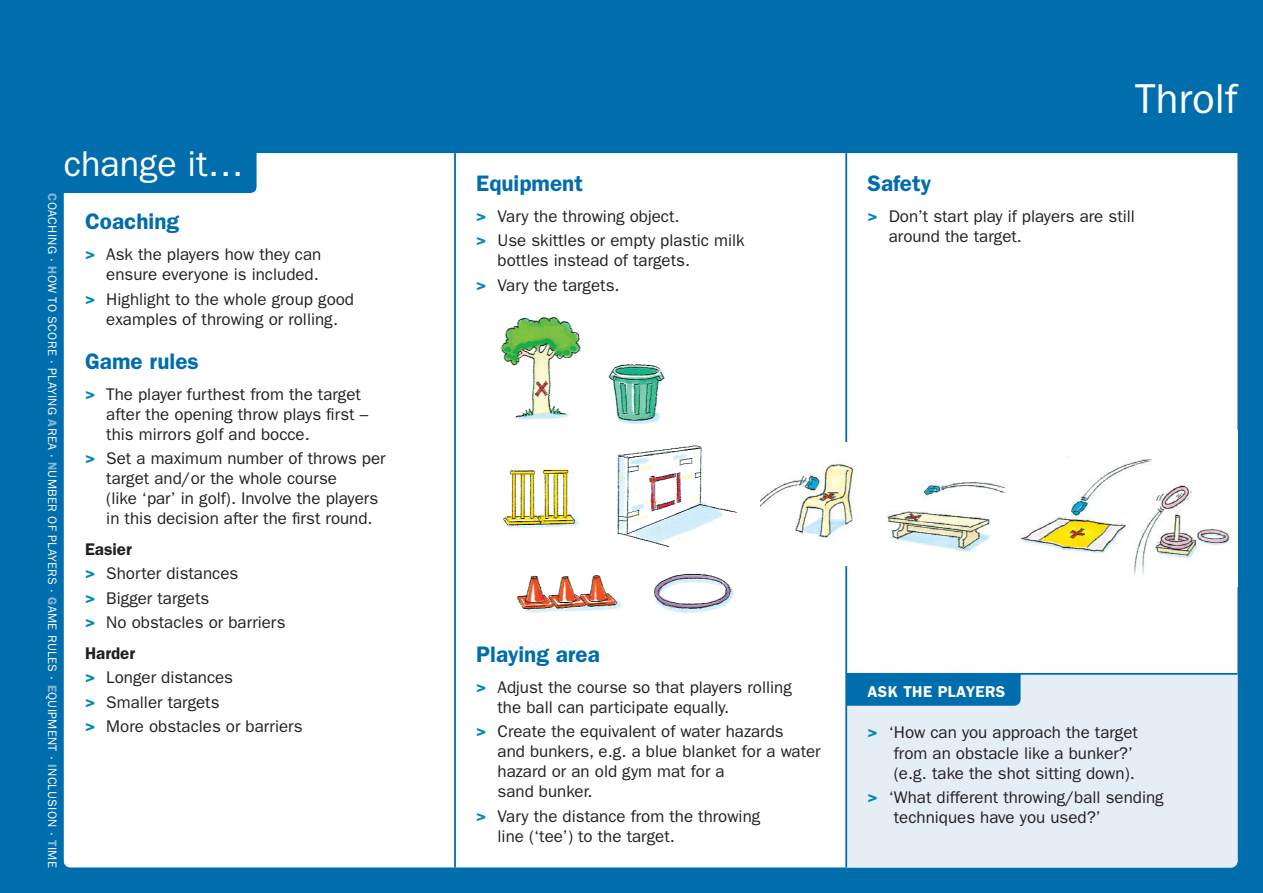
<style>
.page{position:relative;width:1263px;height:893px;background:#fff}
.page>*{position:absolute;margin:0;border:0;box-sizing:border-box;transform-origin:0 0}
.Rev-A{font:42px "Franklin Gothic";color:#fff}
.t1{font:36px "Franklin Gothic";color:#fff}
.B_blue{font:600 22.5px "Franklin Gothic";color:#006dad}
.Text-bullet{font:16.95px/20.1px "Franklin Gothic";color:#231f20}
.Text-bullet_space_af{font:16.95px/20.1px "Franklin Gothic";color:#231f20}
.Text-bullet-2{font:600 16.95px "Franklin Gothic";color:#231f20}
.Rev-ask_players{font:600 15.75px "Franklin Gothic";letter-spacing:.025em;color:#fff}
.t2{font:12.3px "Franklin Gothic";letter-spacing:.025em;color:#fff}
.s1{font-weight:600;color:#88b7d6}
.s2{font-weight:600;color:#0089b7}
</style>
<div class="page">
<div style="left:0;top:0;width:1263px;height:64px;background:#006dad"></div>
<div style="left:0;top:64px;width:1263px;height:829px;background:#006dad"></div>
<div style="left:64px;top:153px;width:1173px;height:714px;background:#fff"></div>
<img style="left:759px;top:431px;width:478px;height:156px">
<div style="left:847px;top:675px;width:390px;height:192px;background:#e5eef5"></div>
<svg style="left:847px;top:675px;width:173px;height:31px"></svg>
<img style="left:476px;top:306px;width:283px;height:329px">
<hr style="left:454px;top:153px;width:2px;height:714px;background:#006dad">
<hr style="left:845px;top:566px;width:2px;height:301px;background:#006dad">
<hr style="left:846px;top:673px;width:391px;height:2px;background:#006dad">
<hr style="left:845px;top:153px;width:2px;height:289px;background:#006dad">
<p class="t2" style="left:59px;top:193px;width:675px;rotate:90deg"><span class="s1">C</span>OACHING · <span class="s1">H</span>OW TO SCORE · PLAYING <span class="s1">A</span>REA · <span class="s1">N</span>UMBER OF PLAYERS · <span class="s1">G</span>AME RULES · <span class="s1">E</span>QUIPMENT · <span class="s1">I</span>NCLUSION · <span class="s1">T</span>IME</p>
<h2 class="t1" style="left:64px;top:143px;width:181px">change it…</h2>
<p class="B_blue" style="left:85px;top:208px;width:96px">Coaching</p>
<p class="Text-bullet" style="left:85px;top:245px;width:238px;text-align:right"><span class="s2">&gt;</span> Ask the players how they can ensure everyone is included.</p>
<p class="Text-bullet_space_af" style="left:85px;top:289px;width:271px;text-align:center"><span class="s2">&gt;</span> Highlight to the whole group good examples of throwing or rolling.</p>
<p class="B_blue" style="left:85px;top:348px;width:115px">Game rules</p>
<p class="Text-bullet" style="left:106px;top:384px;width:263px;text-indent:-21px"><span class="s2">&gt;</span> The player furthest from the target after the opening throw plays first – this mirrors golf and bocce.</p>
<p class="Text-bullet_space_af" style="left:106px;top:448px;width:281px;text-indent:-21px"><span class="s2">&gt;</span> Set a maximum number of throws per target and/or the whole course<br>(like ‘par’ in golf). Involve the players in this decision after the first round.</p>
<p class="Text-bullet-2" style="left:85px;top:539px;width:48px">Easier</p>
<p class="Text-bullet" style="left:85px;top:564px;width:155px"><span class="s2">&gt;</span> Shorter distances</p>
<p class="Text-bullet" style="left:85px;top:588px;width:126px"><span class="s2">&gt;</span> Bigger targets</p>
<p class="Text-bullet_space_af" style="left:85px;top:612px;width:202px"><span class="s2">&gt;</span> No obstacles or barriers</p>
<p class="Text-bullet-2" style="left:85px;top:643px;width:52px">Harder</p>
<p class="Text-bullet" style="left:85px;top:668px;width:150px"><span class="s2">&gt;</span> Longer distances</p>
<p class="Text-bullet" style="left:85px;top:692px;width:136px"><span class="s2">&gt;</span> Smaller targets</p>
<p class="Text-bullet" style="left:85px;top:716px;width:219px"><span class="s2">&gt;</span> More obstacles or barriers</p>
<p class="B_blue" style="left:476px;top:170px;width:108px">Equipment</p>
<p class="Text-bullet" style="left:476px;top:206px;width:205px"><span class="s2">&gt;</span> Vary the throwing object.</p>
<p class="Text-bullet" style="left:497px;top:231px;width:249px;text-indent:-21px"><span class="s2">&gt;</span> Use skittles or empty plastic milk bottles instead of targets.</p>
<p class="Text-bullet_space_af" style="left:476px;top:275px;width:145px"><span class="s2">&gt;</span> Vary the targets.</p>
<p class="Rev-A" style="left:1135px;top:74px;width:104px">Throlf</p>
<p class="B_blue" style="left:867px;top:170px;width:65px">Safety</p>
<p class="Text-bullet_space_af" style="left:889px;top:206px;width:248px;text-indent:-21px"><span class="s2">&gt;</span> Don’t start play if players are still around the target.</p>
<p class="B_blue" style="left:476px;top:641px;width:125px">Playing area</p>
<p class="Text-bullet" style="left:497px;top:677px;width:296px;text-indent:-21px"><span class="s2">&gt;</span> Adjust the course so that players rolling the ball can participate equally.</p>
<p class="Text-bullet" style="left:497px;top:721px;width:325px;text-indent:-21px"><span class="s2">&gt;</span> Create the equivalent of water hazards<br>and bunkers, e.g. a blue blanket for a water hazard or an old gym mat for a<br>sand bunker.</p>
<p class="Text-bullet_space_af" style="left:497px;top:806px;width:264px;text-indent:-21px"><span class="s2">&gt;</span> Vary the distance from the throwing line (‘tee’) to the target.</p>
<p class="Rev-ask_players" style="left:867px;top:682px;width:139px">ASK THE PLAYERS</p>
<p class="Text-bullet" style="left:894px;top:723px;width:246px;text-indent:-26px"><span class="s2">&gt;</span> ‘How can you approach the target from an obstacle like a bunker?’ (e.g. take the shot sitting down).</p>
<p class="Text-bullet" style="left:894px;top:787px;width:271px;text-indent:-26px"><span class="s2">&gt;</span> ‘What different throwing/ball sending techniques have you used?’</p>
</div>
